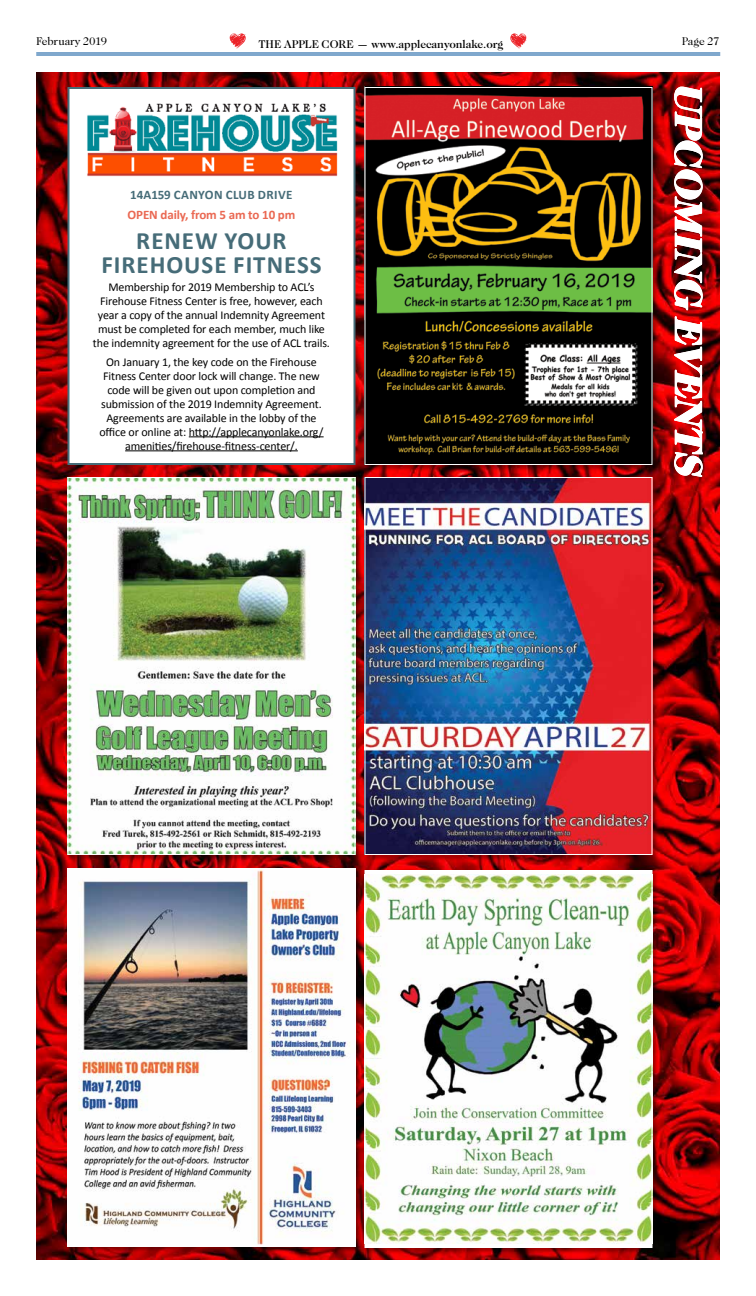
<style>
.page{position:relative;width:756px;height:1296px;background:#fff}
.page>*{position:absolute;margin:0;border:0;box-sizing:border-box;transform-origin:0 0}
.t1{font:700 25px/24px "Calibri";letter-spacing:.04em;color:#466c78;text-align:center}
.t2{font:700 13px "Calibri";letter-spacing:-.01em;color:#ea6852}
.t3{font:700 13px "Calibri";letter-spacing:.03em;color:#466c78}
.t4{font:12px/14px "Calibri";letter-spacing:-.01em;color:#000;text-align:center}
.t5{font:500 12px "Caslon FS";color:#000}
.t6{font:12px "Caslon FS";letter-spacing:-.01em;color:#000}
</style>
<div class="page">
<hr style="left:36px;top:53px;width:684px;height:1px;background:#00529c">
<hr style="left:36px;top:55px;width:684px;height:1px;background:#00529c">
<svg style="left:230px;top:33px;width:16px;height:16px"></svg>
<svg style="left:510px;top:33px;width:16px;height:16px"></svg>
<img style="left:36px;top:72px;width:684px;height:1188px">
<div style="left:676px;top:89px;width:39px;height:400px;background:#000;opacity:.25"></div>
<img style="left:674px;top:80px;width:29px;height:397px">
<div style="left:364px;top:87px;width:295px;height:385px;background:#000;opacity:.35"></div>
<img style="left:366px;top:89px;width:284px;height:374px">
<div style="left:364px;top:87px;width:288px;height:378px;border:1px solid #fff"></div>
<div style="left:67px;top:477px;width:295px;height:384px;background:#000;opacity:.35"></div>
<img style="left:70px;top:479px;width:284px;height:374px">
<div style="left:68px;top:477px;width:288px;height:378px;border:1px solid #fff"></div>
<div style="left:364px;top:870px;width:295px;height:385px;background:#000;opacity:.35"></div>
<img style="left:366px;top:875px;width:284px;height:368px">
<div style="left:364px;top:870px;width:288px;height:378px;border:1px solid #fff"></div>
<div style="left:364px;top:477px;width:295px;height:384px;background:#000;opacity:.35"></div>
<img style="left:366px;top:479px;width:284px;height:374px">
<div style="left:364px;top:477px;width:288px;height:378px;border:1px solid #fff"></div>
<div style="left:67px;top:868px;width:295px;height:385px;background:#000;opacity:.35"></div>
<img style="left:70px;top:870px;width:284px;height:374px">
<div style="left:68px;top:88px;width:286px;height:376px;background:#fff"></div>
<hr style="left:189px;top:436px;width:135px;height:1px;background:#000">
<hr style="left:125px;top:450px;width:173px;height:1px;background:#000">
<div style="left:68px;top:87px;width:288px;height:378px;border:2px solid #466c78"></div>
<img style="left:87px;top:103px;width:251px;height:74px">
<p class="t6" style="left:36px;top:35px;width:73px">February 2019</p>
<p class="t5" style="left:258px;top:38px;width:247px">THE APPLE CORE — www.applecanyonlake.org</p>
<p class="t6" style="left:682px;top:35px;width:39px">Page 27</p>
<p class="t3" style="left:130px;top:186px;width:164px">14A159 CANYON CLUB DRIVE</p>
<p class="t2" style="left:128px;top:207px;width:169px">OPEN daily, from 5 am to 10 pm</p>
<h1 class="t1" style="left:101px;top:227px;width:222px">RENEW YOUR<br>FIREHOUSE FITNESS</h1>
<p class="t4" style="left:93px;top:280px;width:239px">Membership for 2019 Membership to ACL’s Firehouse Fitness Center is free, however, each year a copy of the annual Indemnity Agreement must be completed for each member, much like the indemnity agreement for the use of ACL trails.</p>
<p class="t4" style="left:99px;top:355px;width:226px">On January 1, the key code on the Firehouse Fitness Center door lock will change. The new code will be given out upon completion and submission of the 2019 Indemnity Agreement.<br>Agreements are available in the lobby of the office or online at: http://applecanyonlake.org/ amenities/firehouse-fitness-center/.</p>
</div>
